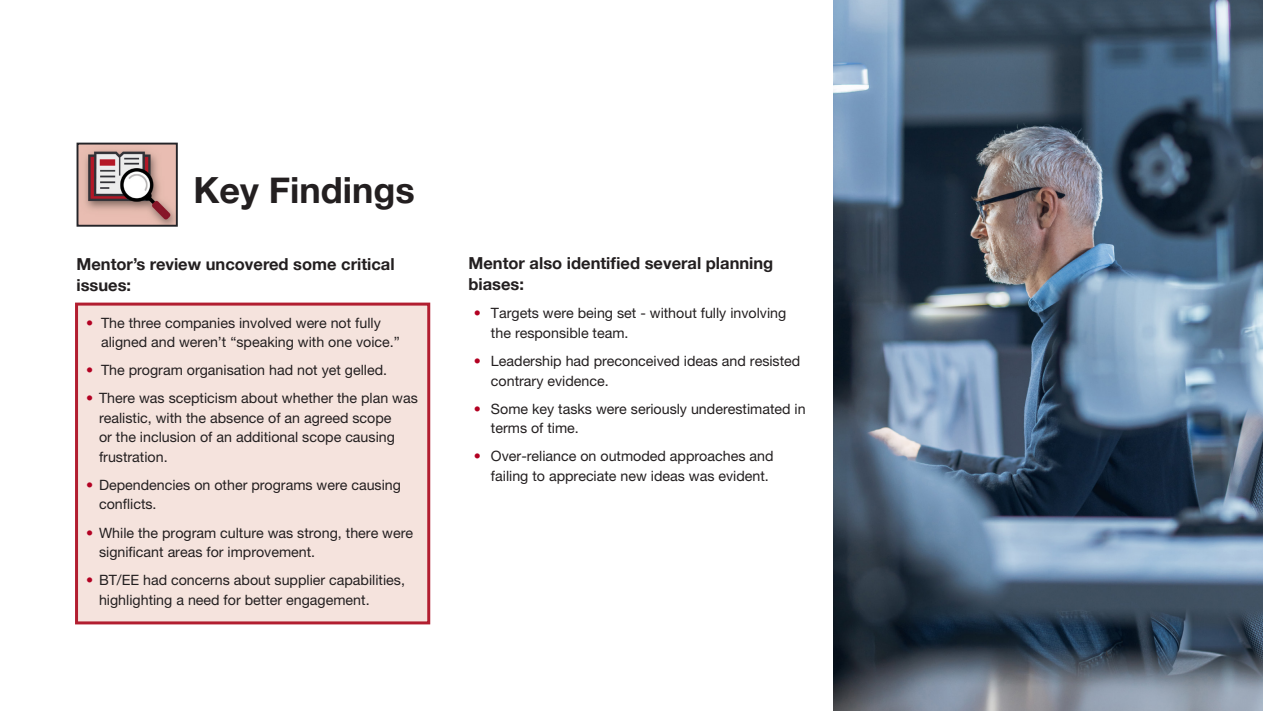
<style>
.page{position:relative;width:1263px;height:711px;background:#fff}
.page>*{position:absolute;margin:0;border:0;box-sizing:border-box;transform-origin:0 0}
._02_Page_headers{font:700 36px "Helvetica Neue";color:#231f20}
._01_Standfirst{font:700 16.5px/21px "Helvetica Neue";color:#231f20}
._00_Screen_Copy_bull{font:14.25px/19.5px "Helvetica Neue LT Pro";color:#231f20}
.s1{color:#b30122}
</style>
<div class="page">
<div style="left:75px;top:302px;width:355px;height:322px;background:#f5e3dd;border:3px solid #b21e30"></div>
<img style="left:833px;top:0;width:430px;height:710px">
<img style="left:80px;top:145px;width:95px;height:78px">
<div style="left:77px;top:142px;width:101px;height:84px;border:2px solid #242428"></div>
<p class="_02_Page_headers" style="left:193px;top:162px;width:223px">Key Findings</p>
<p class="_01_Standfirst" style="left:77px;top:254px;width:320px">Mentor’s review uncovered some critical issues:</p>
<p class="_00_Screen_Copy_bull" style="left:101px;top:312px;width:300px;text-indent:-15px"><span class="s1">•</span> The three companies involved were not fully aligned and weren’t “speaking with one voice.”</p>
<p class="_00_Screen_Copy_bull" style="left:86px;top:360px;width:303px"><span class="s1">•</span> The program organisation had not yet gelled.</p>
<p class="_00_Screen_Copy_bull" style="left:99px;top:388px;width:320px;text-indent:-13px"><span class="s1">•</span> There was scepticism about whether the plan was realistic, with the absence of an agreed scope<br>or the inclusion of an additional scope causing frustration.</p>
<p class="_00_Screen_Copy_bull" style="left:99px;top:474px;width:303px;text-indent:-13px"><span class="s1">•</span> Dependencies on other programs were causing conflicts.</p>
<p class="_00_Screen_Copy_bull" style="left:99px;top:522px;width:316px;text-indent:-13px"><span class="s1">•</span> While the program culture was strong, there were significant areas for improvement.</p>
<p class="_00_Screen_Copy_bull" style="left:99px;top:569px;width:307px;text-indent:-13px"><span class="s1">•</span> BT/EE had concerns about supplier capabilities, highlighting a need for better engagement.</p>
<p class="_01_Standfirst" style="left:468px;top:253px;width:306px">Mentor also identified several planning biases:</p>
<p class="_00_Screen_Copy_bull" style="left:491px;top:303px;width:297px;text-indent:-17px"><span class="s1">•</span> Targets were being set - without fully involving the responsible team.</p>
<p class="_00_Screen_Copy_bull" style="left:491px;top:351px;width:311px;text-indent:-17px"><span class="s1">•</span> Leadership had preconceived ideas and resisted contrary evidence.</p>
<p class="_00_Screen_Copy_bull" style="left:491px;top:398px;width:316px;text-indent:-17px"><span class="s1">•</span> Some key tasks were seriously underestimated in terms of time.</p>
<p class="_00_Screen_Copy_bull" style="left:491px;top:446px;width:284px;text-indent:-17px"><span class="s1">•</span> Over-reliance on outmoded approaches and failing to appreciate new ideas was evident.</p>
</div>
